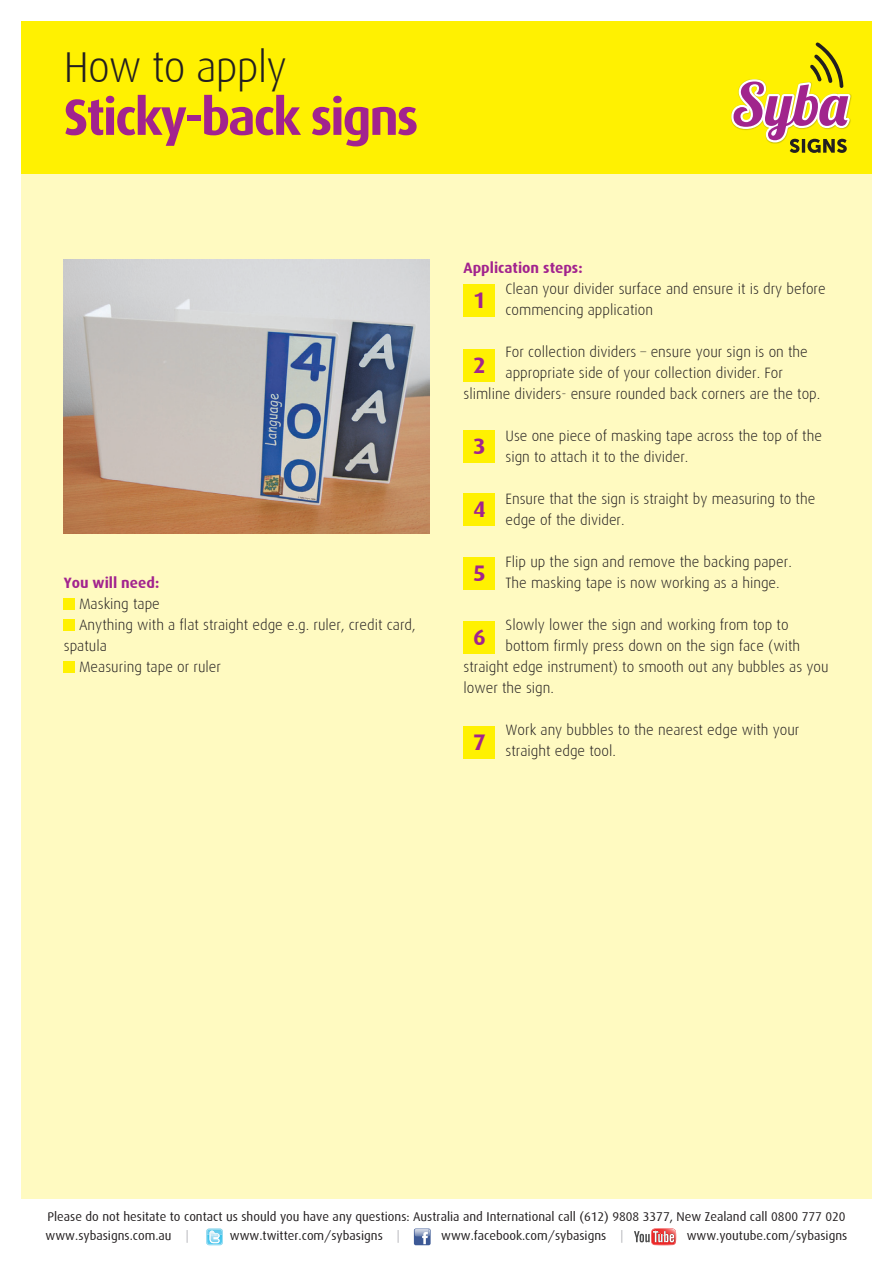
<style>
.page{position:relative;width:893px;height:1263px;background:#fff}
.page>*{position:absolute;margin:0;border:0;box-sizing:border-box;transform-origin:0 0}
.t1{font:700 51px "Dax";letter-spacing:-.04em;color:#a2238e}
.t2{font:300 43.2px "Dax";letter-spacing:-.02em;color:#231f20}
.t3{font:700 22.5px "Dax";color:#a2238e}
.t4{font:300 15px/21px "Dax";color:#231f20}
.t5{font:700 15px "Dax";color:#a2238e}
.t6{font:12.75px "Dax";color:#231f20}
.s1{color:#b6b7bb}
</style>
<div class="page">
<div style="left:21px;top:21px;width:851px;height:1178px;background:#fffac1"></div>
<img style="left:64px;top:259px;width:365px;height:275px">
<div style="left:64px;top:598px;width:11px;height:11px;background:#fff101"></div>
<div style="left:64px;top:619px;width:11px;height:11px;background:#fff101"></div>
<div style="left:64px;top:661px;width:11px;height:11px;background:#fff101"></div>
<div style="left:21px;top:21px;width:851px;height:153px;background:#fff101"></div>
<svg style="left:731px;top:42px;width:121px;height:111px"></svg>
<div style="left:463px;top:284px;width:32px;height:33px;background:#fff101"></div>
<div style="left:463px;top:349px;width:32px;height:32px;background:#fff101"></div>
<div style="left:463px;top:430px;width:32px;height:33px;background:#fff101"></div>
<div style="left:463px;top:494px;width:32px;height:32px;background:#fff101"></div>
<div style="left:463px;top:557px;width:32px;height:33px;background:#fff101"></div>
<div style="left:463px;top:621px;width:32px;height:33px;background:#fff101"></div>
<svg style="left:206px;top:1228px;width:17px;height:17px"></svg>
<svg style="left:414px;top:1228px;width:17px;height:17px"></svg>
<svg style="left:415px;top:1229px;width:15px;height:15px"></svg>
<svg style="left:634px;top:1228px;width:42px;height:17px"></svg>
<div style="left:463px;top:726px;width:32px;height:32px;background:#fff101"></div>
<p class="t2" style="left:64px;top:44px;width:225px">How to apply</p>
<p class="t1" style="left:64px;top:88px;width:356px">Sticky-back signs</p>
<p class="t5" style="left:64px;top:574px;width:97px">You will need:</p>
<p class="t4" style="left:79px;top:593px;width:82px">Masking tape</p>
<p class="t4" style="left:64px;top:614px;width:353px;text-indent:15px">Anything with a flat straight edge e.g. ruler, credit card, spatula</p>
<p class="t4" style="left:79px;top:656px;width:143px">Measuring tape or ruler</p>
<p class="t5" style="left:463px;top:259px;width:121px">Application steps:</p>
<p class="t4" style="left:505px;top:278px;width:322px">Clean your divider surface and ensure it is dry before</p>
<p class="t4" style="left:505px;top:299px;width:149px">commencing application</p>
<p class="t4" style="left:505px;top:341px;width:304px">For collection dividers – ensure your sign is on the</p>
<p class="t4" style="left:505px;top:362px;width:279px">appropriate side of your collection divider. For</p>
<p class="t4" style="left:463px;top:383px;width:358px">slimline dividers- ensure rounded back corners are the top.</p>
<p class="t4" style="left:505px;top:425px;width:318px">Use one piece of masking tape across the top of the</p>
<p class="t4" style="left:505px;top:446px;width:184px">sign to attach it to the divider.</p>
<p class="t4" style="left:505px;top:488px;width:311px">Ensure that the sign is straight by measuring to the</p>
<p class="t4" style="left:505px;top:509px;width:121px">edge of the divider.</p>
<p class="t4" style="left:505px;top:551px;width:288px">Flip up the sign and remove the backing paper.</p>
<p class="t4" style="left:505px;top:572px;width:276px">The masking tape is now working as a hinge.</p>
<p class="t4" style="left:505px;top:614px;width:285px">Slowly lower the sign and working from top to</p>
<p class="t4" style="left:505px;top:635px;width:296px">bottom firmly press down on the sign face (with</p>
<p class="t4" style="left:463px;top:656px;width:367px">straight edge instrument) to smooth out any bubbles as you lower the sign.</p>
<p class="t4" style="left:505px;top:719px;width:295px">Work any bubbles to the nearest edge with your</p>
<p class="t4" style="left:505px;top:740px;width:112px">straight edge tool.</p>
<p class="t3" style="left:473px;top:287px;width:14px">1</p>
<p class="t3" style="left:473px;top:352px;width:14px">2</p>
<p class="t3" style="left:473px;top:433px;width:14px">3</p>
<p class="t3" style="left:473px;top:497px;width:14px">4</p>
<p class="t3" style="left:473px;top:561px;width:14px">5</p>
<p class="t3" style="left:473px;top:624px;width:14px">6</p>
<p class="t3" style="left:473px;top:729px;width:14px">7</p>
<p class="t6" style="left:47px;top:1210px;width:800px">Please do not hesitate to contact us should you have any questions: Australia and International call (612) 9808 3377, New Zealand call 0800 777 020</p>
<p class="t6" style="left:46px;top:1229px;width:144px">www.sybasigns.com.au <span class="s1">|</span></p>
<p class="t6" style="left:230px;top:1229px;width:171px">www.twitter.com/sybasigns <span class="s1">|</span></p>
<p class="t6" style="left:441px;top:1228px;width:184px">www.facebook.com/sybasigns <span class="s1">|</span></p>
<p class="t6" style="left:687px;top:1229px;width:162px">www.youtube.com/sybasigns</p>
</div>
